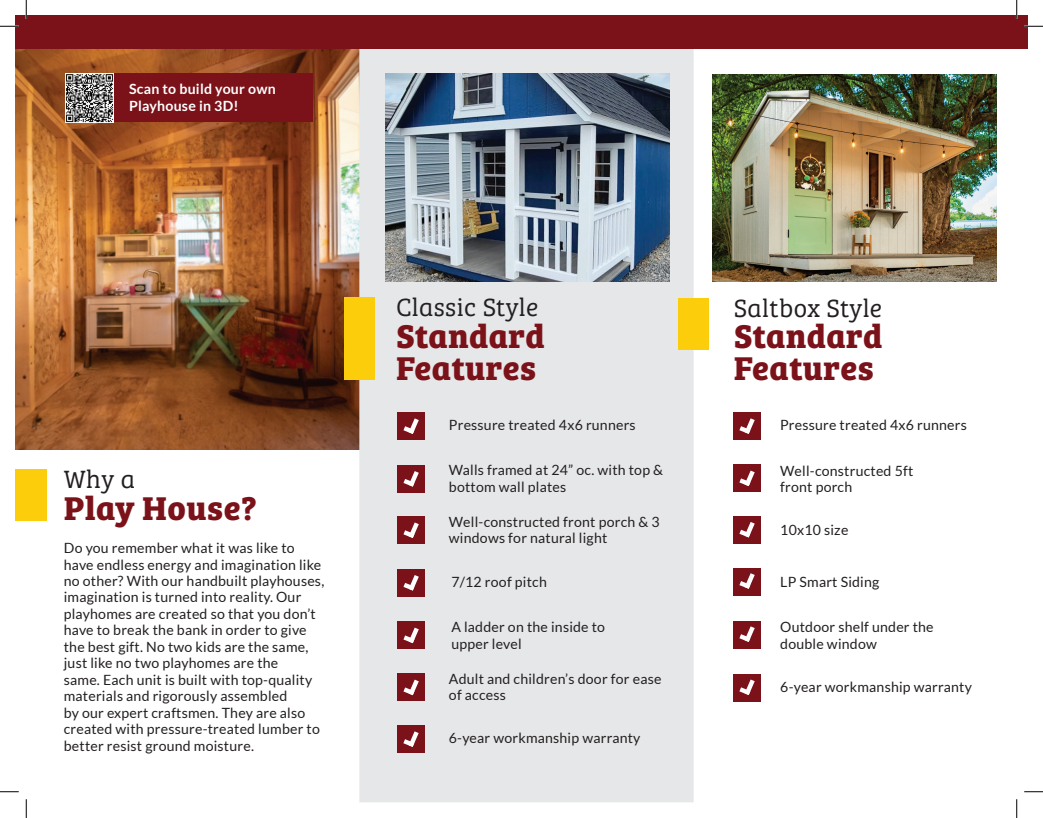
<style>
.page{position:relative;width:1043px;height:818px;background:#fff}
.page>*{position:absolute;margin:0;border:0;box-sizing:border-box;transform-origin:0 0}
.t1{font:700 34.12px/31.8px "Bree Serif";letter-spacing:.015em;color:#7b1219}
.t2{font:25.88px "Bree Serif Lt";letter-spacing:.015em;color:#231f20}
.t3{font:14.12px/16.5px "Lato";letter-spacing:.015em;color:#231f20}
.t4{font:700 14.12px/16.5px "Lato";letter-spacing:.015em;color:#fff}
</style>
<div class="page">
<img style="left:15px;top:48px;width:344px;height:401px">
<div style="left:359px;top:48px;width:334px;height:754px;background:#e6e7e9"></div>
<div style="left:15px;top:15px;width:1013px;height:33px;background:#7b1219"></div>
<div style="left:397px;top:412px;width:28px;height:28px;background:#7b1219"></div>
<div style="left:397px;top:465px;width:28px;height:27px;background:#7b1219"></div>
<div style="left:397px;top:516px;width:28px;height:28px;background:#7b1219"></div>
<div style="left:397px;top:569px;width:28px;height:27px;background:#7b1219"></div>
<div style="left:397px;top:621px;width:28px;height:27px;background:#7b1219"></div>
<div style="left:15px;top:469px;width:31px;height:52px;background:#fccd0a"></div>
<div style="left:345px;top:297px;width:30px;height:83px;background:#fccd0a"></div>
<img style="left:712px;top:74px;width:284px;height:208px">
<div style="left:678px;top:298px;width:30px;height:51px;background:#fccd0a"></div>
<div style="left:733px;top:412px;width:27px;height:28px;background:#7b1219"></div>
<svg style="left:403px;top:418px;width:16px;height:16px"></svg>
<svg style="left:403px;top:471px;width:16px;height:15px"></svg>
<svg style="left:403px;top:522px;width:16px;height:16px"></svg>
<svg style="left:403px;top:575px;width:16px;height:15px"></svg>
<div style="left:397px;top:673px;width:28px;height:28px;background:#7b1219"></div>
<svg style="left:403px;top:627px;width:16px;height:16px"></svg>
<svg style="left:403px;top:679px;width:16px;height:16px"></svg>
<img style="left:65px;top:74px;width:49px;height:48px">
<div style="left:114px;top:74px;width:198px;height:48px;background:#7b1219"></div>
<div style="left:397px;top:725px;width:28px;height:27px;background:#7b1219"></div>
<svg style="left:403px;top:731px;width:15px;height:15px"></svg>
<img style="left:385px;top:73px;width:284px;height:208px">
<div style="left:733px;top:464px;width:28px;height:28px;background:#7b1219"></div>
<div style="left:733px;top:516px;width:28px;height:28px;background:#7b1219"></div>
<svg style="left:739px;top:418px;width:15px;height:16px"></svg>
<svg style="left:739px;top:470px;width:15px;height:16px"></svg>
<svg style="left:739px;top:522px;width:15px;height:15px"></svg>
<div style="left:733px;top:567px;width:28px;height:28px;background:#7b1219"></div>
<svg style="left:739px;top:573px;width:15px;height:15px"></svg>
<div style="left:733px;top:621px;width:28px;height:27px;background:#7b1219"></div>
<svg style="left:739px;top:626px;width:15px;height:16px"></svg>
<div style="left:733px;top:674px;width:28px;height:28px;background:#7b1219"></div>
<svg style="left:739px;top:679px;width:15px;height:16px"></svg>
<svg style="left:0;top:25px;width:19px;height:2px"></svg>
<svg style="left:1024px;top:25px;width:18px;height:2px"></svg>
<svg style="left:0;top:791px;width:19px;height:1px"></svg>
<svg style="left:25px;top:0;width:2px;height:19px"></svg>
<svg style="left:25px;top:799px;width:2px;height:19px"></svg>
<svg style="left:1015px;top:0;width:2px;height:19px"></svg>
<svg style="left:1016px;top:791px;width:26px;height:27px"></svg>
<p class="t4" style="left:129px;top:81px;width:148px">Scan to build your own<br>Playhouse in 3D!</p>
<h2 class="t2" style="left:64px;top:460px;width:73px">Why a</h2>
<h1 class="t1" style="left:64px;top:489px;width:194px">Play House?</h1>
<p class="t3" style="left:64px;top:539px;width:262px">Do you remember what it was like to have endless energy and imagination like no other? With our handbuilt playhouses, imagination is turned into reality. Our playhomes are created so that you don’t have to break the bank in order to give the best gift. No two kids are the same, just like no two playhomes are the<br>same. Each unit is built with top-quality materials and rigorously assembled<br>by our expert craftsmen. They are also created with pressure-treated lumber to better resist ground moisture.</p>
<h2 class="t2" style="left:396px;top:288px;width:144px">Classic Style</h2>
<h1 class="t1" style="left:396px;top:318px;width:150px">Standard<br>Features</h1>
<p class="t3" style="left:449px;top:417px;width:188px">Pressure treated 4x6 runners</p>
<p class="t3" style="left:449px;top:461px;width:216px">Walls framed at 24” oc. with top &amp; bottom wall plates</p>
<p class="t3" style="left:449px;top:513px;width:212px">Well-constructed front porch &amp; 3 windows for natural light</p>
<p class="t3" style="left:451px;top:573px;width:97px">7/12 roof pitch</p>
<p class="t3" style="left:451px;top:618px;width:155px">A ladder on the inside to upper level</p>
<p class="t3" style="left:449px;top:670px;width:214px">Adult and children’s door for ease of access</p>
<p class="t3" style="left:449px;top:729px;width:193px">6-year workmanship warranty</p>
<h2 class="t2" style="left:733px;top:289px;width:150px">Saltbox Style</h2>
<h1 class="t1" style="left:733px;top:318px;width:150px">Standard<br>Features</h1>
<p class="t3" style="left:780px;top:416px;width:188px">Pressure treated 4x6 runners</p>
<p class="t3" style="left:780px;top:462px;width:134px">Well-constructed 5ft front porch</p>
<p class="t3" style="left:780px;top:522px;width:70px">10x10 size</p>
<p class="t3" style="left:780px;top:573px;width:101px">LP Smart Siding</p>
<p class="t3" style="left:780px;top:619px;width:155px">Outdoor shelf under the double window</p>
<p class="t3" style="left:780px;top:678px;width:193px">6-year workmanship warranty</p>
</div>
